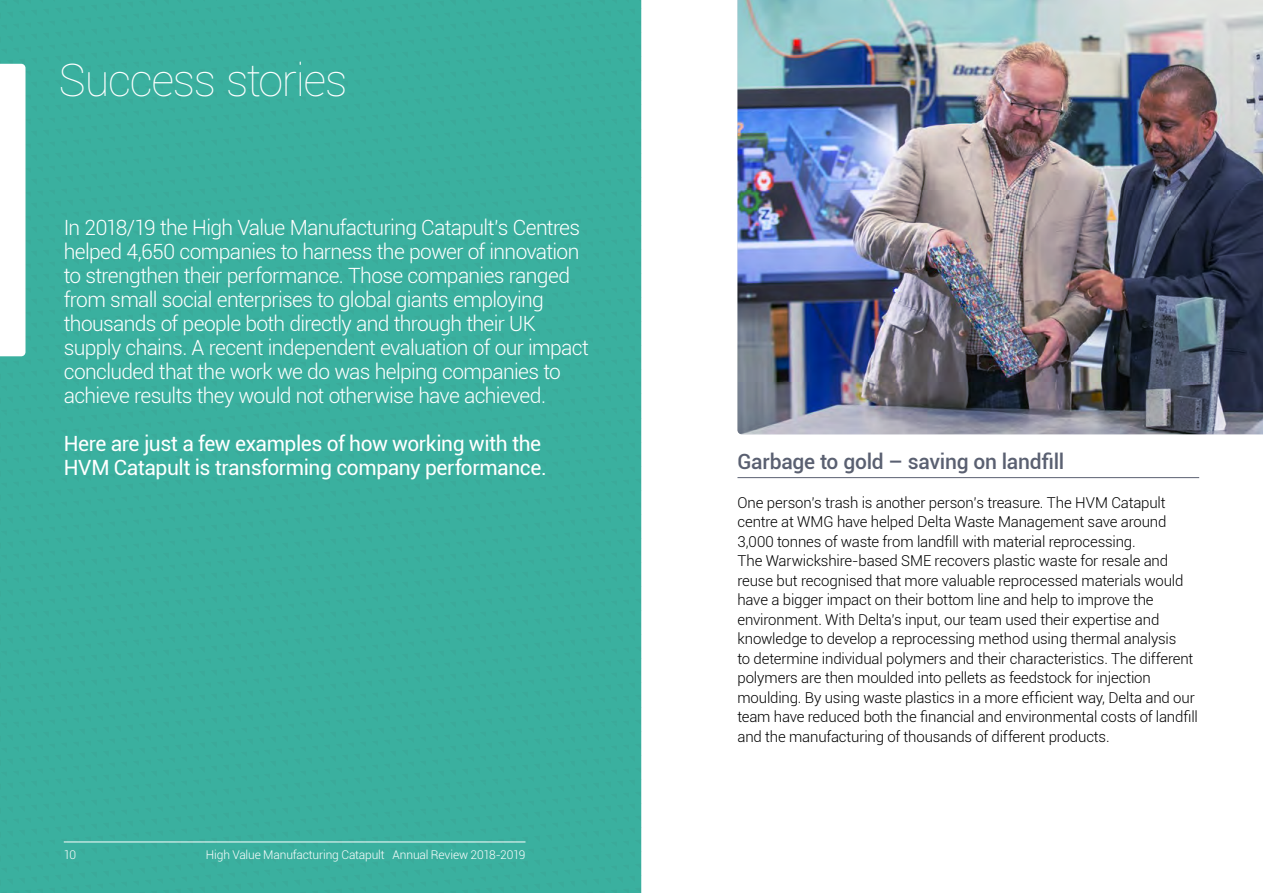
<style>
.page{position:relative;width:1263px;height:893px;background:#fff}
.page>*{position:absolute;margin:0;border:0;box-sizing:border-box;transform-origin:0 0}
.t1{font:100 45px "Roboto";letter-spacing:-.03em;color:#fff}
.t2{font:300 21px/24px "Roboto";letter-spacing:-.03em;color:#fff}
.t3{font:21px/24px "Roboto";letter-spacing:-.02em;color:#fff}
.t4{font:500 21px "Roboto";letter-spacing:-.01em;color:#5a6071}
.t5{font:300 15px/19.5px "Roboto";letter-spacing:-.01em;color:#000}
.t6{font:300 12px "Roboto";letter-spacing:-.015em;color:#fff}
</style>
<div class="page">
<div style="left:0;top:0;width:641px;height:893px;background:#3ab09f"></div>
<hr style="left:737px;top:477px;width:462px;height:1px;background:#5a6071">
<img style="left:737px;top:0;width:526px;height:434px">
<hr style="left:64px;top:842px;width:461px;height:1px;background:#fff">
<svg style="left:0;top:64px;width:26px;height:292px"></svg>
<h1 class="t1" style="left:59px;top:49px;width:290px">Success stories</h1>
<p class="t2" style="left:64px;top:215px;width:527px">In 2018/19 the High Value Manufacturing Catapult’s Centres helped 4,650 companies to harness the power of innovation to strengthen their performance. Those companies ranged from small social enterprises to global giants employing thousands of people both directly and through their UK supply chains. A recent independent evaluation of our impact concluded that the work we do was helping companies to achieve results they would not otherwise have achieved.</p>
<h2 class="t3" style="left:64px;top:430px;width:484px">Here are just a few examples of how working with the<br>HVM Catapult is transforming company performance.</h2>
<p class="t6" style="left:64px;top:846px;width:14px">10</p>
<p class="t6" style="left:206px;top:846px;width:321px">High Value Manufacturing Catapult Annual Review 2018-2019</p>
<h2 class="t4" style="left:737px;top:446px;width:328px">Garbage to gold – saving on landfill</h2>
<p class="t5" style="left:737px;top:492px;width:462px">One person’s trash is another person’s treasure. The HVM Catapult centre at WMG have helped Delta Waste Management save around 3,000 tonnes of waste from landfill with material reprocessing.<br>The Warwickshire-based SME recovers plastic waste for resale and reuse but recognised that more valuable reprocessed materials would have a bigger impact on their bottom line and help to improve the environment. With Delta’s input, our team used their expertise and knowledge to develop a reprocessing method using thermal analysis<br>to determine individual polymers and their characteristics. The different polymers are then moulded into pellets as feedstock for injection moulding. By using waste plastics in a more efficient way, Delta and our team have reduced both the financial and environmental costs of landfill and the manufacturing of thousands of different products.</p>
</div>
